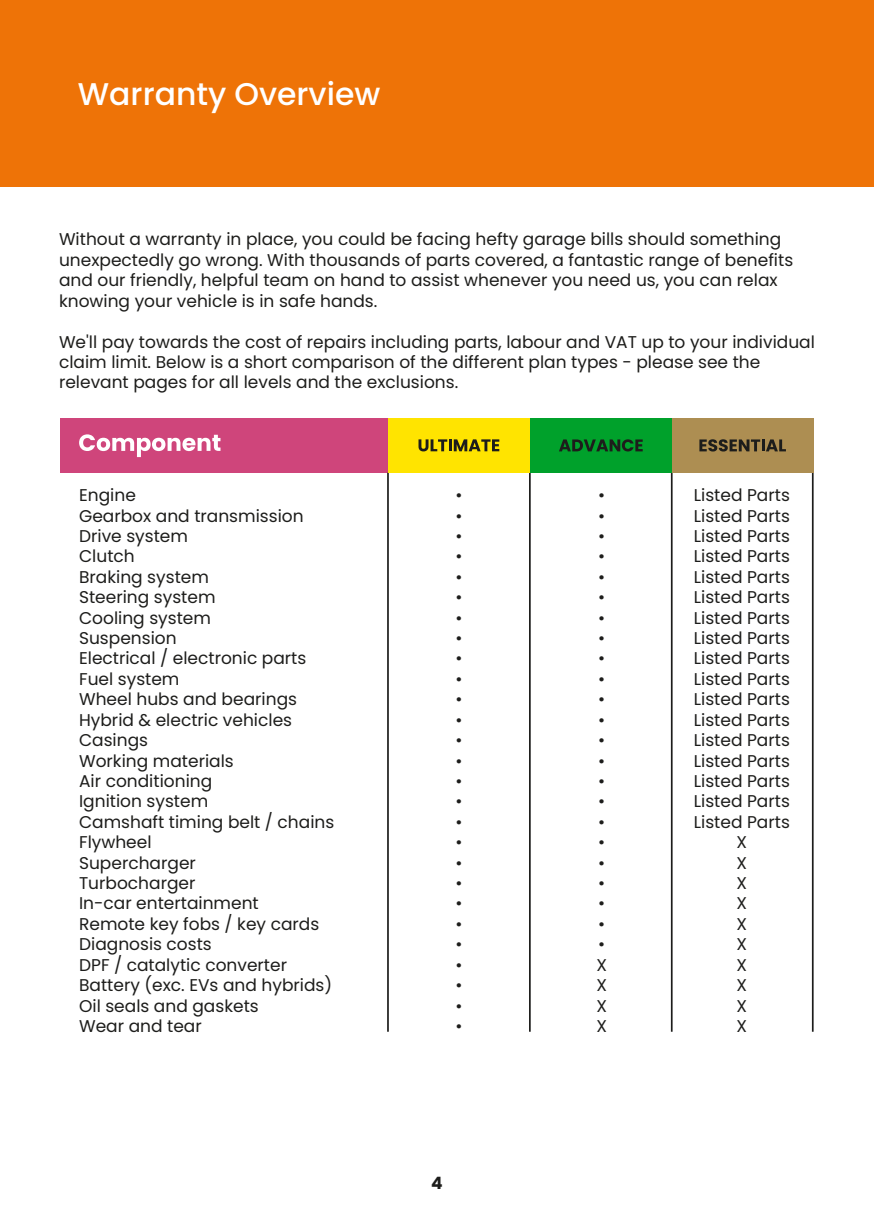
<style>
.page{position:relative;width:874px;height:1225px;background:#fff}
.page>*{position:absolute;margin:0;border:0;box-sizing:border-box;transform-origin:0 0}
.t1{font:500 31.4px "Poppins";color:#fff}
.t2{font:17px/20.4px "Poppins";color:#1d1d1b}
.t3{font:700 17px "Poppins";color:#1d1d1b}
</style>
<div class="page">
<div style="left:0;top:0;width:873px;height:187px;background:#ee7307"></div>
<div style="left:60px;top:418px;width:753px;height:55px;background:#cf457b"></div>
<svg style="left:79px;top:434px;width:141px;height:23px"></svg>
<hr style="left:387px;top:473px;width:1px;height:558px;background:#1d1d1b">
<hr style="left:528px;top:473px;width:2px;height:558px;background:#1d1d1b">
<hr style="left:670px;top:473px;width:2px;height:558px;background:#1d1d1b">
<hr style="left:811px;top:473px;width:2px;height:558px;background:#1d1d1b">
<div style="left:388px;top:418px;width:141px;height:55px;background:#ffe400"></div>
<svg style="left:418px;top:439px;width:81px;height:12px"></svg>
<div style="left:529px;top:418px;width:142px;height:55px;background:#00a12b"></div>
<svg style="left:559px;top:439px;width:83px;height:12px"></svg>
<div style="left:671px;top:418px;width:142px;height:55px;background:#ad8e52"></div>
<svg style="left:699px;top:439px;width:86px;height:12px"></svg>
<h1 class="t1" style="left:78px;top:76px;width:304px">Warranty Overview</h1>
<p class="t2" style="left:59px;top:229px;width:735px">Without a warranty in place, you could be facing hefty garage bills should something unexpectedly go wrong. With thousands of parts covered, a fantastic range of benefits and our friendly, helpful team on hand to assist whenever you need us, you can relax knowing your vehicle is in safe hands.</p>
<p class="t2" style="left:59px;top:331px;width:757px">We'll pay towards the cost of repairs including parts, labour and VAT up to your individual claim limit. Below is a short comparison of the different plan types - please see the relevant pages for all levels and the exclusions.</p>
<p class="t2" style="left:79px;top:485px;width:256px">Engine<br>Gearbox and transmission<br>Drive system<br>Clutch<br>Braking system<br>Steering system<br>Cooling system<br>Suspension<br>Electrical / electronic parts<br>Fuel system<br>Wheel hubs and bearings<br>Hybrid &amp; electric vehicles<br>Casings<br>Working materials<br>Air conditioning<br>Ignition system<br>Camshaft timing belt / chains<br>Flywheel<br>Supercharger<br>Turbocharger<br>In-car entertainment<br>Remote key fobs / key cards<br>Diagnosis costs<br>DPF / catalytic converter<br>Battery (exc. EVs and hybrids)<br>Oil seals and gaskets<br>Wear and tear</p>
<p class="t2" style="left:455px;top:485px;width:9px;text-align:justify">• • • • • • • • • • • • • • • • • • • • • • • • • • •</p>
<p class="t2" style="left:596px;top:485px;width:12px;text-align:justify">• • • • • • • • • • • • • • • • • • • • • • • X X X X</p>
<p class="t2" style="left:693px;top:485px;width:97px;text-align:center">Listed Parts<br>Listed Parts<br>Listed Parts<br>Listed Parts<br>Listed Parts<br>Listed Parts<br>Listed Parts<br>Listed Parts<br>Listed Parts<br>Listed Parts<br>Listed Parts<br>Listed Parts<br>Listed Parts<br>Listed Parts<br>Listed Parts<br>Listed Parts<br>Listed Parts<br>X<br>X<br>X<br>X<br>X<br>X<br>X<br>X<br>X<br>X</p>
<p class="t3" style="left:431px;top:1173px;width:13px">4</p>
</div>
